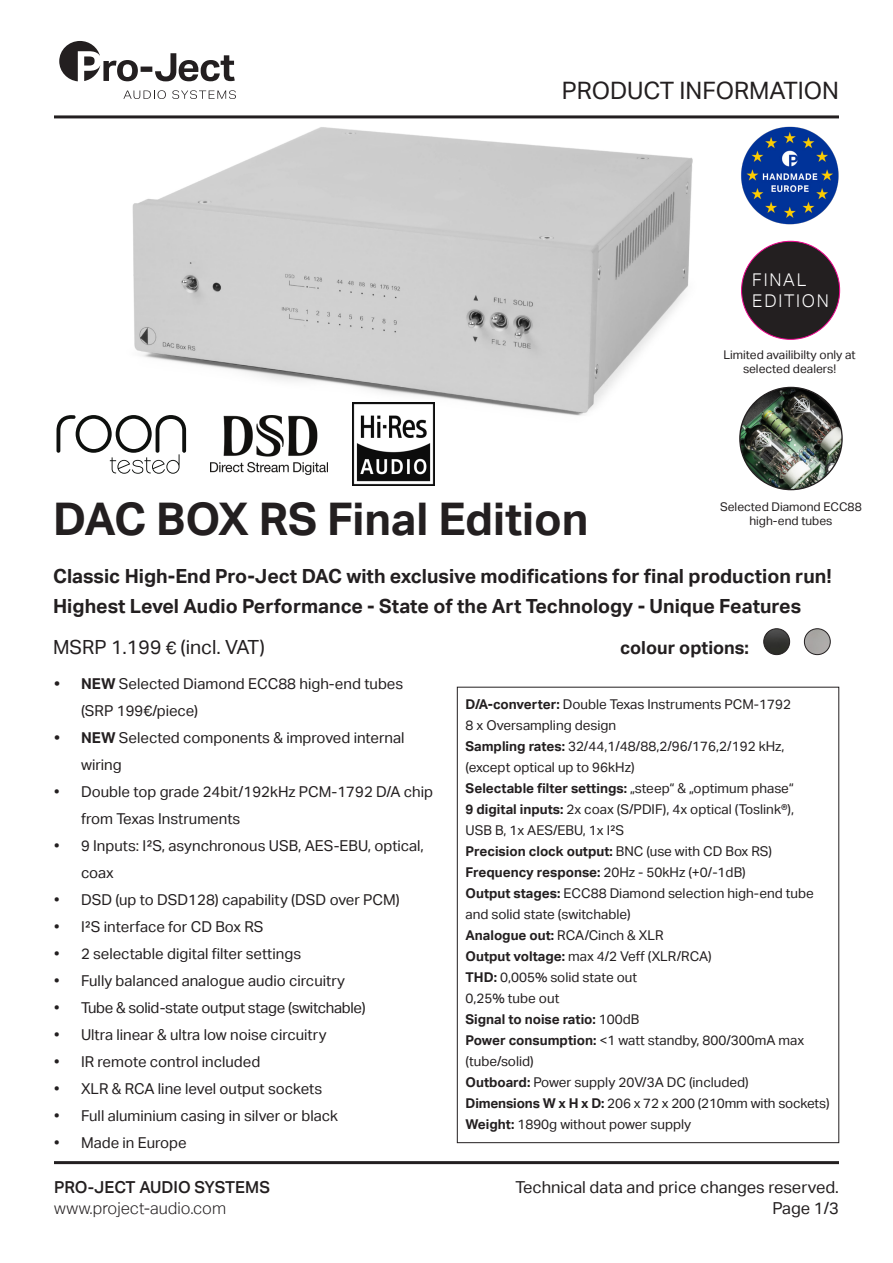
<style>
.page{position:relative;width:893px;height:1263px;background:#fff}
.page>*{position:absolute;margin:0;border:0;box-sizing:border-box;transform-origin:0 0}
.t1{font:700 45px "Aktiv Grotesk Trial";color:#231f20}
.t2{font:24px "Aktiv Grotesk Trial";color:#231f20}
.t3{font:700 19.5px/40.5px "Aktiv Grotesk Trial";color:#231f20}
.t4{font:700 18px "Aktiv Grotesk Trial";color:#231f20}
.t5{font:300 17.55px/21px "Aktiv Grotesk Trial";letter-spacing:.1em;color:#fff}
.t6{font:16.5px/21px "Aktiv Grotesk Trial";color:#231f20;text-align:right}
.t7{font:300 16.5px "Aktiv Grotesk Trial";color:#231f20}
.t8{font:500 16.5px "Aktiv Grotesk Trial";color:#231f20}
.t9{font:15px/27px "Aktiv Grotesk Trial";color:#231f20}
.t10{font:15px "Aktiv Grotesk Trial";letter-spacing:-.02em;color:#231f20}
.t11{font:13.5px/21px "Aktiv Grotesk Trial";color:#231f20}
.t12{font:700 13.5px "Aktiv Grotesk Trial";color:#231f20}
.t13{font:12px/14.4px "Aktiv Grotesk Trial";color:#231f20;text-align:center}
.s1{font-weight:400}
.s2{font-weight:400;font-size:18px}
.s3{font-weight:700}
</style>
<div class="page">
<svg style="left:59px;top:41px;width:176px;height:40px"></svg>
<svg style="left:123px;top:90px;width:43px;height:9px"></svg>
<svg style="left:172px;top:90px;width:64px;height:9px"></svg>
<hr style="left:54px;top:115px;width:785px;height:3px;background:#231f20">
<hr style="left:54px;top:1161px;width:785px;height:3px;background:#231f20">
<img style="left:56px;top:127px;width:738px;height:312px">
<img style="left:764px;top:629px;width:26px;height:26px;border-radius:13px">
<div style="left:763px;top:628px;width:27px;height:27px;border:1px solid #231f20;border-radius:50%"></div>
<img style="left:804px;top:629px;width:26px;height:26px;border-radius:13px">
<div style="left:804px;top:628px;width:26px;height:27px;border:1px solid #231f20;border-radius:50%"></div>
<svg style="left:57px;top:415px;width:129px;height:59px"></svg>
<img style="left:211px;top:415px;width:117px;height:59px">
<img style="left:352px;top:403px;width:83px;height:83px">
<img style="left:733px;top:126px;width:106px;height:106px">
<div style="left:742px;top:241px;width:98px;height:98px;background:#231f20;border-radius:50%"></div>
<img style="left:740px;top:387px;width:102px;height:103px;border-radius:51px">
<h2 class="t2" style="left:562px;top:77px;width:279px">PRODUCT INFORMATION</h2>
<p class="t5" style="left:752px;top:269px;width:78px">FINAL<br>EDITION</p>
<p class="t13" style="left:723px;top:348px;width:134px">Limited availibilty only at selected dealers!</p>
<p class="t13" style="left:720px;top:500px;width:143px">Selected Diamond ECC88 high-end tubes</p>
<p class="t1" style="left:53px;top:493px;width:537px">DAC BOX RS Final Edition</p>
<p class="t3" style="left:53px;top:556px;width:780px">Classic High-End Pro-Ject DAC with exclusive modifications for final production run!</p>
<p class="t3" style="left:53px;top:586px;width:749px">Highest Level Audio Performance - State of the Art Technology - Unique Features<br><span class="s1">MSRP 1.199</span> <span class="s2">€</span> <span class="s1">(incl. VAT)</span></p>
<p class="t4" style="left:620px;top:637px;width:130px">colour options:</p>
<p class="t9" style="left:81px;top:671px;width:324px;text-indent:-27px"><span class="s3">• NEW</span> Selected Diamond ECC88 high-end tubes (SRP 199€/piece)</p>
<p class="t9" style="left:81px;top:725px;width:325px;text-indent:-27px"><span class="s3">• NEW</span> Selected components &amp; improved internal wiring</p>
<p class="t9" style="left:81px;top:779px;width:354px;text-indent:-27px">• Double top grade 24bit/192kHz PCM-1792 D/A chip from Texas Instruments</p>
<p class="t9" style="left:81px;top:833px;width:344px;text-indent:-27px">• 9 Inputs: I²S, asynchronous USB, AES-EBU, optical, coax</p>
<p class="t9" style="left:54px;top:887px;width:347px">• DSD (up to DSD128) capability (DSD over PCM)</p>
<p class="t9" style="left:54px;top:914px;width:211px">• I²S interface for CD Box RS</p>
<p class="t9" style="left:54px;top:941px;width:249px">• 2 selectable digital filter settings</p>
<p class="t9" style="left:54px;top:968px;width:293px">• Fully balanced analogue audio circuitry</p>
<p class="t10" style="left:54px;top:999px;width:313px">• Tube &amp; solid-state output stage (switchable)</p>
<p class="t9" style="left:54px;top:1022px;width:274px">• Ultra linear &amp; ultra low noise circuitry</p>
<p class="t9" style="left:54px;top:1049px;width:208px">• IR remote control included</p>
<p class="t9" style="left:54px;top:1076px;width:270px">• XLR &amp; RCA line level output sockets</p>
<p class="t9" style="left:54px;top:1103px;width:286px">• Full aluminium casing in silver or black</p>
<p class="t9" style="left:54px;top:1130px;width:134px">• Made in Europe</p>
<p class="t8" style="left:54px;top:1178px;width:217px">PRO-JECT AUDIO SYSTEMS</p>
<p class="t7" style="left:54px;top:1199px;width:174px">www.project-audio.com</p>
<p class="t11" style="left:466px;top:694px;width:327px"><span class="s3">D/A-converter:</span> Double Texas Instruments PCM-1792</p>
<p class="t11" style="left:466px;top:715px;width:152px">8 x Oversampling design</p>
<p class="t11" style="left:466px;top:736px;width:321px"><span class="s3">Sampling rates:</span> 32/44,1/48/88,2/96/176,2/192 kHz, (except optical up to 96kHz)</p>
<p class="t12" style="left:466px;top:781px;width:330px">Selectable filter settings: <span class="s1">„steep“ &amp; „optimum phase“</span></p>
<p class="t11" style="left:466px;top:799px;width:330px"><span class="s3">9 digital inputs:</span> 2x coax (S/PDIF), 4x optical (Toslink®),</p>
<p class="t11" style="left:466px;top:820px;width:160px">USB B, 1x AES/EBU, 1x I²S</p>
<p class="t12" style="left:466px;top:844px;width:308px">Precision clock output: <span class="s1">BNC (use with CD Box RS)</span></p>
<p class="t11" style="left:466px;top:862px;width:282px"><span class="s3">Frequency response:</span> 20Hz - 50kHz (+0/-1dB)</p>
<p class="t11" style="left:466px;top:883px;width:350px"><span class="s3">Output stages:</span> ECC88 Diamond selection high-end tube and solid state (switchable)</p>
<p class="t11" style="left:466px;top:925px;width:200px"><span class="s3">Analogue out:</span> RCA/Cinch &amp; XLR</p>
<p class="t11" style="left:466px;top:946px;width:248px"><span class="s3">Output voltage:</span> max 4/2 Veff (XLR/RCA)</p>
<p class="t11" style="left:466px;top:967px;width:173px"><span class="s3">THD:</span> 0,005% solid state out</p>
<p class="t11" style="left:466px;top:988px;width:95px">0,25% tube out</p>
<p class="t12" style="left:466px;top:1012px;width:175px">Signal to noise ratio: <span class="s1">100dB</span></p>
<p class="t11" style="left:466px;top:1030px;width:340px"><span class="s3">Power consumption:</span> &lt;1 watt standby, 800/300mA max (tube/solid)</p>
<p class="t11" style="left:466px;top:1072px;width:285px"><span class="s3">Outboard:</span> Power supply 20V/3A DC (included)</p>
<p class="t11" style="left:466px;top:1093px;width:365px"><span class="s3">Dimensions W x H x D:</span> 206 x 72 x 200 (210mm with sockets)</p>
<p class="t11" style="left:466px;top:1114px;width:227px"><span class="s3">Weight:</span> 1890g without power supply</p>
<p class="t6" style="left:515px;top:1177px;width:325px">Technical data and price changes reserved.<br>Page 1/3</p>
</div>
